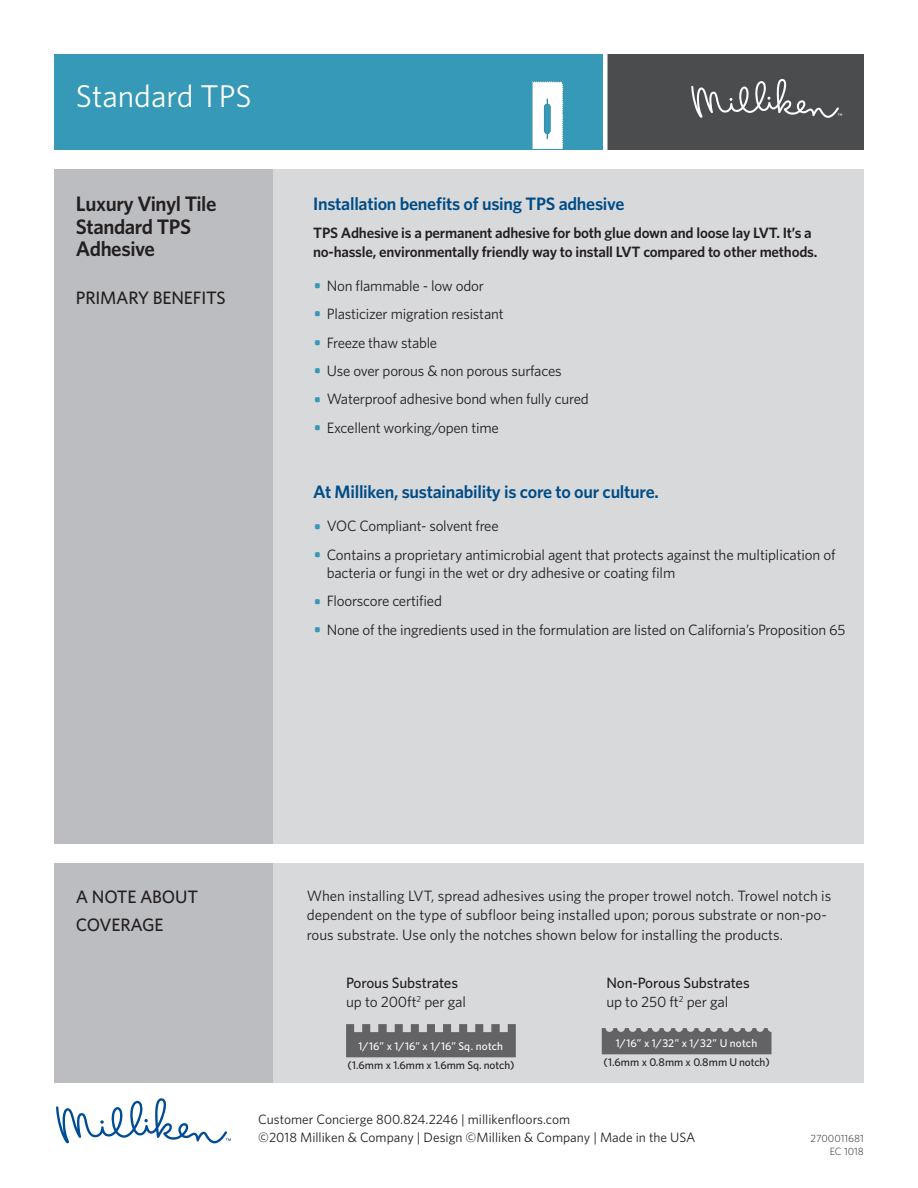
<style>
.page{position:relative;width:918px;height:1188px;background:#fff}
.page>*{position:absolute;margin:0;border:0;box-sizing:border-box;transform-origin:0 0}
.t1{font:31.5px "Whitney";color:#fff}
.t2{font:600 21px/22.5px "Whitney";letter-spacing:-.02em;color:#231f20}
.t3{font:600 18px "Whitney";letter-spacing:-.015em;color:#004c86}
.t4{font:500 18px/28.5px "Whitney";letter-spacing:-.01em;color:#231f20}
.t5{font:15px/19.5px "Whitney";letter-spacing:-.01em;color:#231f20}
.t6{font:600 15px/19.5px "Whitney";letter-spacing:-.015em;color:#231f20}
.t7{font:500 15px "Whitney";letter-spacing:-.01em;color:#231f20}
.t8{font:13.5px "Whitney";color:#231f20}
.t9{font:500 11.25px "Whitney";color:#231f20}
.t10{font:500 11.25px "Whitney";color:#fff}
.t11{font:300 10.5px "Whitney";color:#231f20}
.s1{font-size:21px;color:#3599b7}
</style>
<div class="page">
<div style="left:273px;top:169px;width:591px;height:675px;background:#d8d9db"></div>
<div style="left:54px;top:863px;width:810px;height:219px;background:#d8d9db"></div>
<div style="left:54px;top:169px;width:219px;height:675px;background:#bcbdc0"></div>
<div style="left:54px;top:863px;width:219px;height:219px;background:#bcbdc0"></div>
<div style="left:54px;top:54px;width:810px;height:95px;background:#3599b7"></div>
<div style="left:605px;top:54px;width:259px;height:95px;background:#4b4c4d"></div>
<svg style="left:691px;top:79px;width:151px;height:39px"></svg>
<svg style="left:346px;top:1024px;width:170px;height:33px"></svg>
<svg style="left:602px;top:1028px;width:169px;height:26px"></svg>
<img style="left:532px;top:81px;width:32px;height:68px">
<div style="left:603px;top:52px;width:5px;height:100px;background:#fff"></div>
<svg style="left:56px;top:1098px;width:175px;height:46px"></svg>
<p class="t1" style="left:76px;top:75px;width:177px">Standard TPS</p>
<p class="t2" style="left:76px;top:192px;width:142px">Luxury Vinyl Tile<br>Standard TPS<br>Adhesive</p>
<p class="t4" style="left:76px;top:283px;width:151px">PRIMARY BENEFITS</p>
<p class="t3" style="left:313px;top:192px;width:313px">Installation benefits of using TPS adhesive</p>
<p class="t6" style="left:313px;top:223px;width:506px">TPS Adhesive is a permanent adhesive for both glue down and loose lay LVT. It’s a no-hassle, environmentally friendly way to install LVT compared to other methods.</p>
<p class="t5" style="left:313px;top:275px;width:172px"><span class="s1">•</span> Non flammable - low odor</p>
<p class="t5" style="left:313px;top:304px;width:192px"><span class="s1">•</span> Plasticizer migration resistant</p>
<p class="t5" style="left:313px;top:332px;width:126px"><span class="s1">•</span> Freeze thaw stable</p>
<p class="t5" style="left:313px;top:361px;width:250px"><span class="s1">•</span> Use over porous &amp; non porous surfaces</p>
<p class="t5" style="left:313px;top:389px;width:277px"><span class="s1">•</span> Waterproof adhesive bond when fully cured</p>
<p class="t5" style="left:313px;top:418px;width:187px"><span class="s1">•</span> Excellent working/open time</p>
<p class="t3" style="left:313px;top:480px;width:347px">At Milliken, sustainability is core to our culture.</p>
<p class="t5" style="left:313px;top:516px;width:187px"><span class="s1">•</span> VOC Compliant- solvent free</p>
<p class="t5" style="left:327px;top:545px;width:510px;line-height:18px;text-indent:-14px"><span class="s1">•</span> Contains a proprietary antimicrobial agent that protects against the multiplication of bacteria or fungi in the wet or dry adhesive or coating film</p>
<p class="t5" style="left:313px;top:591px;width:130px"><span class="s1">•</span> Floorscore certified</p>
<p class="t5" style="left:313px;top:619px;width:534px"><span class="s1">•</span> None of the ingredients used in the formulation are listed on California’s Proposition 65</p>
<p class="t4" style="left:76px;top:882px;width:124px">A NOTE ABOUT<br>COVERAGE</p>
<p class="t5" style="left:307px;top:885px;width:526px">When installing LVT, spread adhesives using the proper trowel notch. Trowel notch is dependent on the type of subfloor being installed upon; porous substrate or non-po&shy;rous substrate. Use only the notches shown below for installing the products.</p>
<p class="t7" style="left:346px;top:973px;width:113px">Porous Substrates</p>
<p class="t5" style="left:346px;top:992px;width:122px">up to 200ft<sup>2</sup> per gal</p>
<p class="t10" style="left:359px;top:1039px;width:146px">1/16” x 1/16” x 1/16” Sq. notch</p>
<p class="t9" style="left:348px;top:1058px;width:168px">(1.6mm x 1.6mm x 1.6mm Sq. notch)</p>
<p class="t7" style="left:606px;top:973px;width:145px">Non-Porous Substrates</p>
<p class="t5" style="left:606px;top:992px;width:124px">up to 250 ft<sup>2</sup> per gal</p>
<p class="t10" style="left:616px;top:1035px;width:143px">1/16” x 1/32” x 1/32” U notch</p>
<p class="t9" style="left:604px;top:1055px;width:168px">(1.6mm x 0.8mm x 0.8mm U notch)</p>
<p class="t8" style="left:258px;top:1110px;width:314px">Customer Concierge 800.824.2246 | millikenfloors.com</p>
<p class="t8" style="left:258px;top:1128px;width:439px">©2018 Milliken &amp; Company | Design ©Milliken &amp; Company | Made in the USA</p>
<p class="t11" style="left:811px;top:1131px;width:55px">2700011681</p>
<p class="t11" style="left:830px;top:1144px;width:36px">EC 1018</p>
</div>
